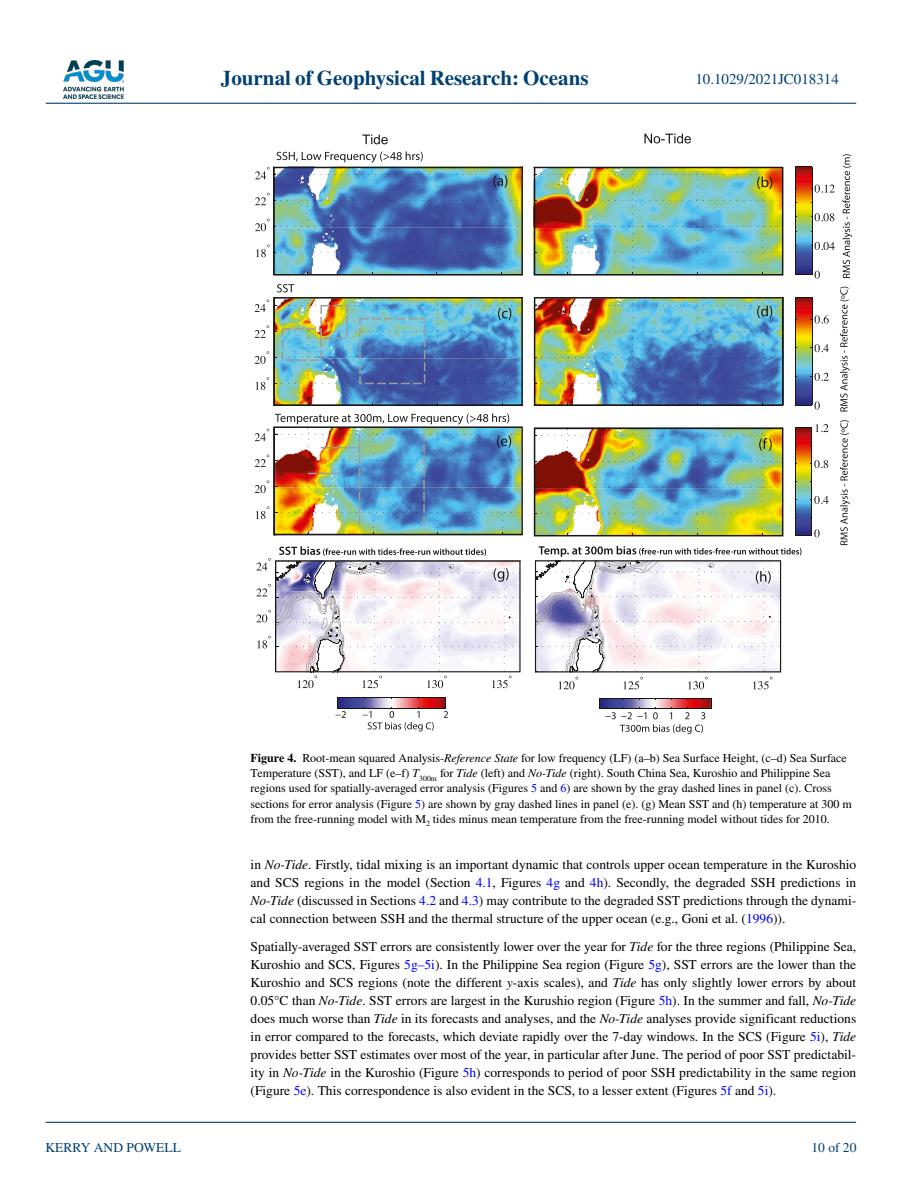
<style>
.page{position:relative;width:902px;height:1183px;background:#fff}
.page>*{position:absolute;margin:0;border:0;box-sizing:border-box;transform-origin:0 0}
.t1{font:700 21px "STIX";color:#004174}
.t2{font:15px "STIX";color:#004174}
.t3{font:13.5px/18px "STIX";color:#000;text-align:justify}
.t4{font:13.5px "STIX";color:#004174}
.t5{font:12px/15px "STIX";color:#000}
.s1{font-weight:700}
.s2{font-style:italic}
.s3{color:#00f}
</style>
<div class="page">
<img style="left:63px;top:60px;width:60px;height:39px">
<hr style="left:46px;top:103px;width:810px;height:1px;background:#004174">
<hr style="left:45px;top:1121px;width:810px;height:1px;background:#004174">
<svg style="left:335px;top:698px;width:113px;height:33px"></svg>
<hr style="left:337px;top:697px;width:109px;height:1px;background:#181716">
<hr style="left:337px;top:707px;width:109px;height:1px;background:#181716">
<svg style="left:599px;top:698px;width:112px;height:35px"></svg>
<hr style="left:599px;top:697px;width:112px;height:1px;background:#181716">
<hr style="left:599px;top:708px;width:112px;height:1px;background:#181716">
<svg style="left:795px;top:297px;width:33px;height:112px"></svg>
<hr style="left:794px;top:297px;width:1px;height:108px;background:#181716">
<hr style="left:811px;top:297px;width:1px;height:108px;background:#181716">
<svg style="left:362px;top:134px;width:25px;height:10px"></svg>
<svg style="left:644px;top:134px;width:46px;height:9px"></svg>
<svg style="left:795px;top:424px;width:33px;height:113px"></svg>
<hr style="left:794px;top:427px;width:1px;height:108px;background:#181716">
<hr style="left:811px;top:427px;width:1px;height:108px;background:#181716">
<svg style="left:840px;top:420px;width:9px;height:125px"></svg>
<svg style="left:842px;top:154px;width:10px;height:124px"></svg>
<svg style="left:839px;top:286px;width:10px;height:125px"></svg>
<svg style="left:795px;top:166px;width:39px;height:113px"></svg>
<hr style="left:794px;top:167px;width:1px;height:107px;background:#181716">
<hr style="left:811px;top:167px;width:1px;height:107px;background:#181716">
<svg style="left:255px;top:151px;width:268px;height:124px"></svg>
<img style="left:533px;top:427px;width:250px;height:109px">
<svg style="left:255px;top:413px;width:268px;height:122px"></svg>
<svg style="left:534px;top:297px;width:249px;height:109px"></svg>
<svg style="left:254px;top:284px;width:269px;height:122px"></svg>
<img style="left:533px;top:166px;width:250px;height:109px">
<svg style="left:535px;top:545px;width:266px;height:144px"></svg>
<svg style="left:256px;top:546px;width:264px;height:142px"></svg>
<h1 class="t1" style="left:221px;top:66px;width:369px">Journal of Geophysical Research: Oceans</h1>
<p class="t2" style="left:695px;top:69px;width:145px">10.1029/2021JC018314</p>
<p class="t4" style="left:45px;top:1138px;width:137px">KERRY AND POWELL</p>
<p class="t5" style="left:250px;top:751px;width:602px"><span class="s1">Figure 4.</span> Root-mean squared Analysis-<span class="s2">Reference State</span> for low frequency (LF) (a–b) Sea Surface Height, (c–d) Sea Surface Temperature (SST), and LF (e–f) <span class="s2">T</span><sub>300m</sub> for <span class="s2">Tide</span> (left) and <span class="s2">No-Tide</span> (right). South China Sea, Kuroshio and Philippine Sea regions used for spatially-averaged error analysis (Figures <span class="s3">5</span> and <span class="s3">6</span>) are shown by the gray dashed lines in panel (c). Cross sections for error analysis (Figure <span class="s3">5</span>) are shown by gray dashed lines in panel (e). (g) Mean SST and (h) temperature at 300 m from the free-running model with M<sub>2</sub> tides minus mean temperature from the free-running model without tides for 2010.</p>
<p class="t3" style="left:250px;top:855px;width:607px">in <span class="s2">No-Tide</span>. Firstly, tidal mixing is an important dynamic that controls upper ocean temperature in the Kuroshio and SCS regions in the model (Section <span class="s3">4.1</span>, Figures <span class="s3">4g</span> and <span class="s3">4h</span>). Secondly, the degraded SSH predictions in <span class="s2">No-Tide</span> (discussed in Sections <span class="s3">4.2</span> and <span class="s3">4.3</span>) may contribute to the degraded SST predictions through the dynami&shy;cal connection between SSH and the thermal structure of the upper ocean (e.g., Goni et al. (<span class="s3">1996</span>)).</p>
<p class="t3" style="left:250px;top:938px;width:607px">Spatially-averaged SST errors are consistently lower over the year for <span class="s2">Tide</span> for the three regions (Philippine Sea, Kuroshio and SCS, Figures <span class="s3">5g–5i</span>). In the Philippine Sea region (Figure <span class="s3">5g</span>), SST errors are the lower than the Kuroshio and SCS regions (note the different <span class="s2">y</span>-axis scales), and <span class="s2">Tide</span> has only slightly lower errors by about 0.05°C than <span class="s2">No-Tide</span>. SST errors are largest in the Kurushio region (Figure <span class="s3">5h</span>). In the summer and fall, <span class="s2">No-Tide </span>does much worse than <span class="s2">Tide</span> in its forecasts and analyses, and the <span class="s2">No-Tide</span> analyses provide significant reductions in error compared to the forecasts, which deviate rapidly over the 7-day windows. In the SCS (Figure <span class="s3">5i</span>), <span class="s2">Tide </span>provides better SST estimates over most of the year, in particular after June. The period of poor SST predictabil&shy;ity in <span class="s2">No-Tide</span> in the Kuroshio (Figure <span class="s3">5h</span>) corresponds to period of poor SSH predictability in the same region (Figure <span class="s3">5e</span>). This correspondence is also evident in the SCS, to a lesser extent (Figures <span class="s3">5f</span> and <span class="s3">5i</span>).</p>
<p class="t4" style="left:811px;top:1138px;width:46px">10 of 20</p>
</div>
